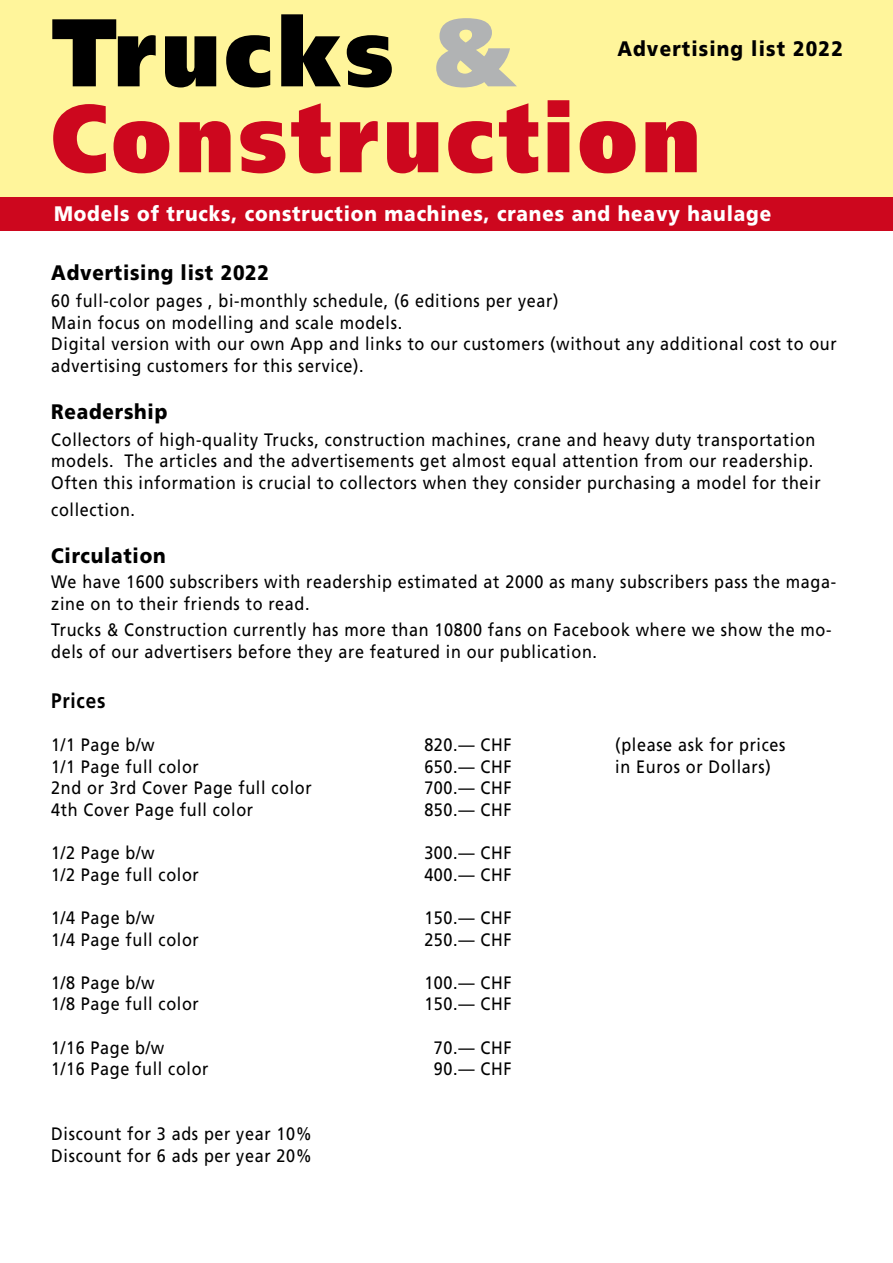
<style>
.page{position:relative;width:893px;height:1263px;background:#fff}
.page>*{position:absolute;margin:0;border:0;box-sizing:border-box;transform-origin:0 0}
.t1{font:900 96px "Frutiger";letter-spacing:.05em;color:#cd071e;scale:.9 1}
.t2{font:900 96px "Frutiger";letter-spacing:.05em;color:#000;scale:.9 1}
.t3{font:900 21px "Frutiger";letter-spacing:.045em;color:#fff;scale:.9 1}
.t4{font:900 21px "Frutiger";letter-spacing:.04em;color:#000;scale:.9 1}
.t5{font:900 21px "Frutiger";letter-spacing:.06em;color:#000;scale:.9 1}
.t6{font:700 21px "Frutiger";letter-spacing:.04em;color:#000;scale:.9 1}
.t7{font:18px/21.6px "Frutiger";letter-spacing:.04em;color:#000;scale:.9 1}
.s1{color:#b1b3b4}
</style>
<div class="page">
<div style="left:0;top:0;width:893px;height:230px;background:#fff59b"></div>
<div style="left:0;top:197px;width:893px;height:34px;background:#cd071e"></div>
<h1 class="t2" style="left:51px;top:-6px;width:519px">Trucks <span class="s1">&amp;</span></h1>
<p class="t5" style="left:617px;top:36px;width:252px">Advertising list 2022</p>
<h1 class="t1" style="left:52px;top:80px;width:723px">Construction</h1>
<p class="t3" style="left:54px;top:201px;width:798px">Models of trucks, construction machines, cranes and heavy haulage</p>
<p class="t4" style="left:51px;top:260px;width:244px">Advertising list 2022</p>
<p class="t7" style="left:51px;top:290px;width:874px">60 full-color pages , bi-monthly schedule, (6 editions per year)<br>Main focus on modelling and scale models.<br>Digital version with our own App and links to our customers (without any additional cost to our advertising customers for this service).</p>
<p class="t4" style="left:51px;top:399px;width:130px">Readership</p>
<p class="t7" style="left:51px;top:428px;width:856px">Collectors of high-quality Trucks, construction machines, crane and heavy duty transportation models. The articles and the advertisements get almost equal attention from our readership.<br>Often this information is crucial to collectors when they consider purchasing a model for their</p>
<p class="t7" style="left:51px;top:499px;width:95px">collection.</p>
<p class="t4" style="left:51px;top:543px;width:129px">Circulation</p>
<p class="t7" style="left:51px;top:571px;width:873px">We have 1600 subscribers with readership estimated at 2000 as many subscribers pass the maga&shy;zine on to their friends to read.</p>
<p class="t7" style="left:51px;top:619px;width:868px">Trucks &amp; Construction currently has more than 10800 fans on Facebook where we show the mo&shy;dels of our advertisers before they are featured in our publication.</p>
<p class="t6" style="left:51px;top:688px;width:62px">Prices</p>
<p class="t7" style="left:51px;top:734px;width:116px">1/1 Page b/w</p>
<p class="t7" style="left:424px;top:734px;width:98px">820.— CHF</p>
<p class="t7" style="left:615px;top:734px;width:191px">(please ask for prices</p>
<p class="t7" style="left:51px;top:755px;width:166px">1/1 Page full color</p>
<p class="t7" style="left:424px;top:755px;width:98px">650.— CHF</p>
<p class="t7" style="left:615px;top:755px;width:174px">in Euros or Dollars)</p>
<p class="t7" style="left:51px;top:777px;width:291px">2nd or 3rd Cover Page full color</p>
<p class="t7" style="left:424px;top:777px;width:98px">700.— CHF</p>
<p class="t7" style="left:51px;top:799px;width:226px">4th Cover Page full color</p>
<p class="t7" style="left:424px;top:799px;width:98px">850.— CHF</p>
<p class="t7" style="left:51px;top:842px;width:116px">1/2 Page b/w</p>
<p class="t7" style="left:424px;top:842px;width:98px">300.— CHF</p>
<p class="t7" style="left:51px;top:863px;width:166px">1/2 Page full color</p>
<p class="t7" style="left:424px;top:863px;width:98px">400.— CHF</p>
<p class="t7" style="left:51px;top:907px;width:116px">1/4 Page b/w</p>
<p class="t7" style="left:424px;top:907px;width:98px">150.— CHF</p>
<p class="t7" style="left:51px;top:928px;width:166px">1/4 Page full color</p>
<p class="t7" style="left:424px;top:928px;width:98px">250.— CHF</p>
<p class="t7" style="left:51px;top:971px;width:116px">1/8 Page b/w</p>
<p class="t7" style="left:424px;top:971px;width:98px">100.— CHF</p>
<p class="t7" style="left:51px;top:993px;width:166px">1/8 Page full color</p>
<p class="t7" style="left:424px;top:993px;width:98px">150.— CHF</p>
<p class="t7" style="left:51px;top:1036px;width:127px">1/16 Page b/w</p>
<p class="t7" style="left:434px;top:1036px;width:88px">70.— CHF</p>
<p class="t7" style="left:51px;top:1058px;width:176px">1/16 Page full color</p>
<p class="t7" style="left:434px;top:1058px;width:88px">90.— CHF</p>
<p class="t7" style="left:51px;top:1123px;width:291px">Discount for 3 ads per year 10%<br>Discount for 6 ads per year 20%</p>
</div>
